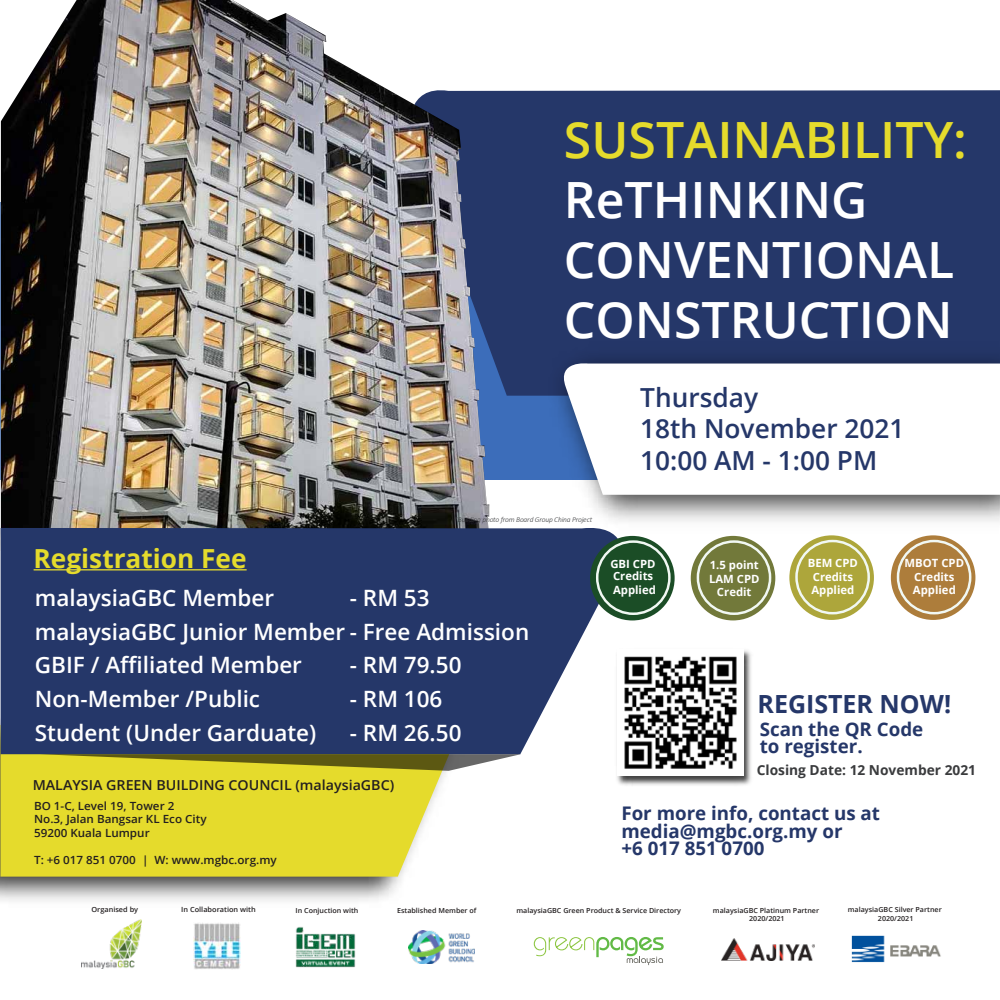
<style>
.page{position:relative;width:1000px;height:1000px;background:#fff}
.page>*{position:absolute;margin:0;border:0;box-sizing:border-box;transform-origin:0 0}
.t1{font:600 50px/60px "Open Sans";color:#fff}
.t2{font:600 50px "Open Sans";color:#e5db2c}
.t3{font:600 26.25px/31.5px "Open Sans";color:#253769}
.t4{font:700 26.25px "Open Sans";color:#e5db2c}
.t5{font:700 25px "Open Sans";color:#253769}
.t6{font:600 22.5px/33.8px "Open Sans";color:#fff}
.t7{font:700 18.75px/17.5px "Open Sans";color:#253769}
.t8{font:600 13.75px "Open Sans";color:#231f20;scale:1.04 1}
.t9{font:700 13.75px "Open Sans";color:#3a3b3d}
.t10{font:700 11.38px/13.6px "Open Sans";color:#fff;text-align:center}
.t11{font:600 11.25px/13.5px "Open Sans";color:#231f20;scale:1.04 1}
.t12{font:italic 300 7.5px "Calibri";letter-spacing:-.02em;color:#3a3b3d}
.t13{font:600 7.12px "Open Sans";color:#231f20;scale:1.04 1}
.t14{font:600 6.88px/8.2px "Open Sans";color:#231f20;text-align:center;scale:1.04 1}
</style>
<div class="page">
<div style="left:491px;top:90px;width:509px;height:306px;background:#253769"></div>
<img style="left:1px;top:0;width:490px;height:524px">
<img style="left:0;top:708px;width:402px;height:193px">
<svg style="left:0;top:725px;width:447px;height:152px;background:#e5dc39"></svg>
<svg style="left:1px;top:524px;width:626px;height:230px;background:#334371"></svg>
<svg style="left:40px;top:754px;width:481px;height:17px;background:#a39d36"></svg>
<img style="left:539px;top:338px;width:461px;height:200px">
<svg style="left:556px;top:360px;width:444px;height:135px"></svg>
<img style="left:82px;top:919px;width:59px;height:50px">
<img style="left:408px;top:930px;width:67px;height:34px">
<img style="left:721px;top:939px;width:93px;height:22px">
<img style="left:852px;top:935px;width:89px;height:27px">
<svg style="left:534px;top:937px;width:130px;height:28px"></svg>
<img style="left:295px;top:927px;width:60px;height:40px">
<hr style="left:34px;top:569px;width:213px;height:1px;background:#e5db2c">
<img style="left:614px;top:646px;width:137px;height:140px">
<img style="left:618px;top:650px;width:125px;height:125px">
<img style="left:193px;top:923px;width:48px;height:47px">
<div style="left:590px;top:536px;width:85px;height:84px;background:#1b4d26;border-radius:50%"></div>
<div style="left:596px;top:540px;width:75px;height:75px;border:2px solid #f1f8f3;border-radius:50%"></div>
<div style="left:691px;top:536px;width:84px;height:84px;background:#72793a;border-radius:50%"></div>
<div style="left:697px;top:540px;width:74px;height:75px;border:2px solid #f1f8f3;border-radius:50%"></div>
<div style="left:789px;top:535px;width:85px;height:85px;background:#ada63b;border-radius:50%"></div>
<div style="left:795px;top:540px;width:75px;height:74px;border:2px solid #f1f8f3;border-radius:50%"></div>
<div style="left:891px;top:535px;width:84px;height:85px;background:#ad7d3b;border-radius:50%"></div>
<div style="left:897px;top:540px;width:74px;height:74px;border:2px solid #f1f8f3;border-radius:50%"></div>
<h1 class="t2" style="left:564px;top:106px;width:405px">SUSTAINABILITY:</h1>
<h1 class="t1" style="left:564px;top:169px;width:392px">ReTHINKING<br>CONVENTIONAL<br>CONSTRUCTION</h1>
<h2 class="t4" style="left:34px;top:540px;width:215px">Registration Fee</h2>
<p class="t12" style="left:454px;top:515px;width:139px">*Building photo from Board Group China Project</p>
<h3 class="t6" style="left:35px;top:580px;width:241px">malaysiaGBC Member</h3>
<h3 class="t6" style="left:35px;top:580px;width:496px;text-indent:315px">- RM 53 malaysiaGBC Junior Member - Free Admission<br>GBIF / Affiliated Member</h3>
<h3 class="t6" style="left:350px;top:648px;width:113px">- RM 79.50</h3>
<h3 class="t6" style="left:35px;top:682px;width:227px">Non-Member /Public</h3>
<h3 class="t6" style="left:350px;top:682px;width:94px">- RM 106</h3>
<h3 class="t6" style="left:35px;top:715px;width:283px">Student (Under Garduate)</h3>
<h3 class="t6" style="left:350px;top:715px;width:113px">- RM 26.50</h3>
<h3 class="t8" style="left:33px;top:776px;width:349px">MALAYSIA GREEN BUILDING COUNCIL (malaysiaGBC)</h3>
<h3 class="t11" style="left:34px;top:799px;width:167px">BO 1-C, Level 19, Tower 2<br>No.3, Jalan Bangsar KL Eco City<br>59200 Kuala Lumpur</h3>
<h3 class="t11" style="left:34px;top:853px;width:235px">T: +6 017 851 0700 | W: www.mgbc.org.my</h3>
<h2 class="t3" style="left:640px;top:381px;width:266px">Thursday<br>18th November 2021<br>10:00 AM - 1:00 PM</h2>
<h3 class="t10" style="left:610px;top:558px;width:47px;line-height:11.9px;text-align:left">GBI CPD<br>Credits</h3>
<h3 class="t10" style="left:613px;top:582px;width:44px">Applied</h3>
<h3 class="t10" style="left:709px;top:558px;width:52px">1.5 point<br>LAM CPD<br>Credit</h3>
<h3 class="t10" style="left:808px;top:556px;width:52px">BEM CPD<br>Credits<br>Applied</h3>
<h3 class="t10" style="left:905px;top:556px;width:61px">MBOT CPD<br>Credits<br>Applied</h3>
<h3 class="t5" style="left:758px;top:686px;width:195px">REGISTER NOW!</h3>
<h3 class="t7" style="left:760px;top:720px;width:165px">Scan the QR Code to register.</h3>
<h3 class="t9" style="left:757px;top:761px;width:221px">Closing Date: 12 November 2021</h3>
<h3 class="t7" style="left:621px;top:804px;width:260px">For more info, contact us at media@mgbc.org.my or<br>+6 017 851 0700</h3>
<p class="t13" style="left:91px;top:904px;width:47px">Organised by</p>
<p class="t13" style="left:181px;top:904px;width:73px">In Collaboration with</p>
<p class="t14" style="left:397px;top:906px;width:78px">Established Member of</p>
<p class="t14" style="left:848px;top:906px;width:92px">malaysiaGBC Silver Partner<br>2020/2021</p>
<p class="t14" style="left:296px;top:906px;width:62px">In Conjuction with</p>
<p class="t14" style="left:516px;top:906px;width:160px">malaysiaGBC Green Product &amp; Service Directory</p>
<p class="t14" style="left:713px;top:906px;width:104px">malaysiaGBC Platinum Partner<br>2020/2021</p>
</div>
